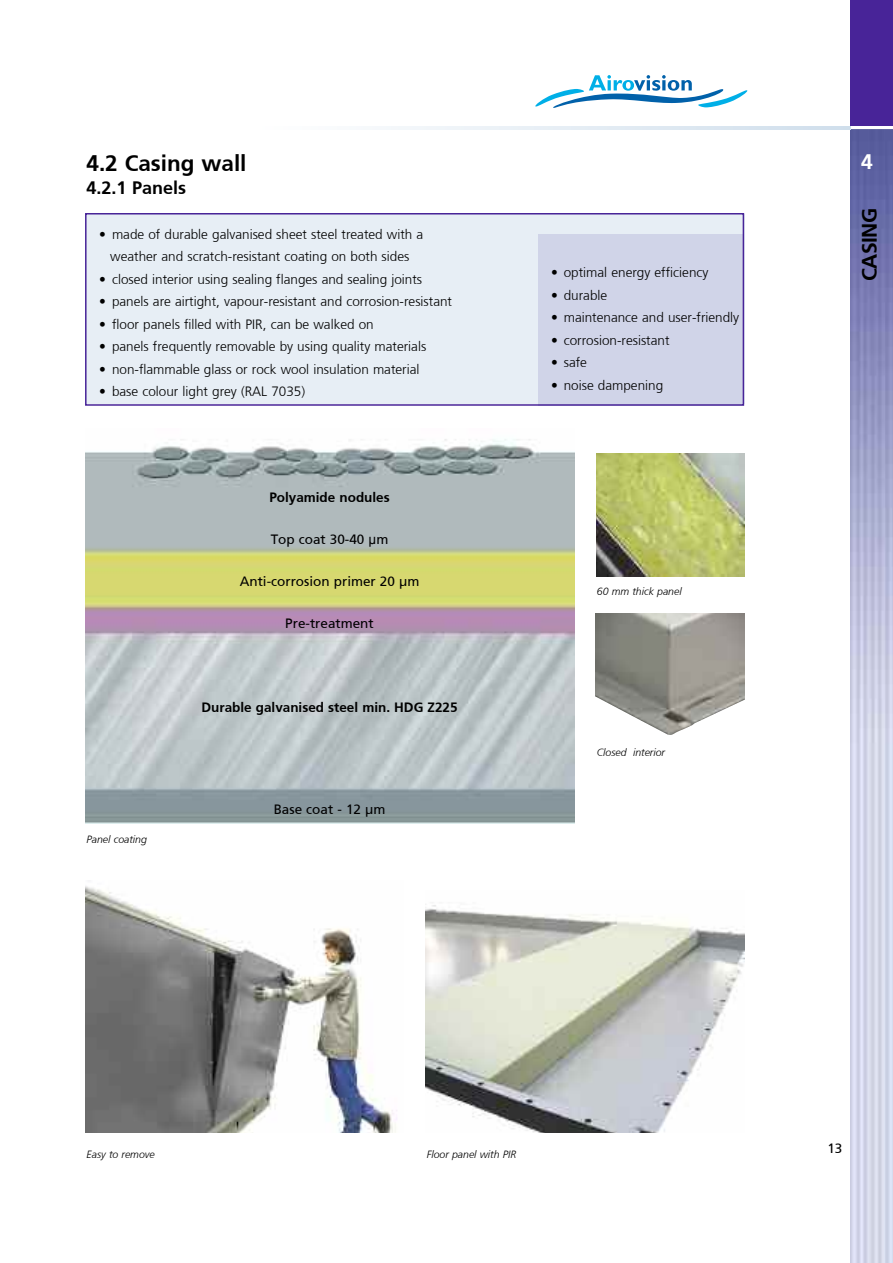
<style>
.page{position:relative;width:893px;height:1263px;background:#fff}
.page>*{position:absolute;margin:0;border:0;box-sizing:border-box;transform-origin:0 0}
.t1{font:700 22.5px "Frutiger";color:#000}
.t2{font:700 21px "Frutiger";letter-spacing:-.02em;color:#000}
.t3{font:700 21px "Frutiger";color:#fff}
.t4{font:700 18px "Frutiger";color:#000}
.t5{font:300 13.5px/22.5px "Frutiger";color:#000;text-align:center}
.t6{font:13.5px "Frutiger Roman";color:#000}
.t7{font:700 13.5px "Frutiger";color:#000}
.t8{font:italic 300 10.5px "Frutiger";color:#000}
.s1{font-family:"Arial"}
</style>
<div class="page">
<div style="left:850px;top:0;width:43px;height:126px;background:#482498"></div>
<img style="left:850px;top:129px;width:43px;height:1134px">
<svg style="left:535px;top:75px;width:213px;height:33px"></svg>
<svg style="left:386px;top:126px;width:464px;height:3px"></svg>
<img style="left:595px;top:613px;width:149px;height:122px">
<img style="left:596px;top:454px;width:148px;height:122px">
<img style="left:85px;top:439px;width:489px;height:384px">
<div style="left:85px;top:215px;width:659px;height:189px;background:#e7eef5"></div>
<div style="left:539px;top:234px;width:205px;height:172px;background:#d0d4e8"></div>
<div style="left:85px;top:213px;width:659px;height:193px;border:2px solid #482498"></div>
<img style="left:85px;top:886px;width:312px;height:247px">
<img style="left:425px;top:904px;width:319px;height:229px">
<h1 class="t1" style="left:87px;top:150px;width:162px">4.2 casing wall</h1>
<h3 class="t4" style="left:87px;top:177px;width:101px">4.2.1 Panels</h3>
<p class="t5" style="left:99px;top:223px;width:325px">• made of durable galvanised sheet steel treated with a weather and scratch-resistant coating on both sides</p>
<p class="t5" style="left:99px;top:268px;width:324px">• closed interior using sealing flanges and sealing joints</p>
<p class="t5" style="left:99px;top:290px;width:354px">• panels are airtight, vapour-resistant and corrosion-resistant</p>
<p class="t5" style="left:99px;top:313px;width:276px">• floor panels filled with PIR, can be walked on</p>
<p class="t5" style="left:99px;top:335px;width:328px">• panels frequently removable by using quality materials</p>
<p class="t5" style="left:99px;top:358px;width:322px">• non-flammable glass or rock wool insulation material</p>
<p class="t5" style="left:99px;top:380px;width:207px">• base colour light grey (RAL 7035)</p>
<p class="t7" style="left:269px;top:489px;width:122px">Polyamide nodules</p>
<p class="t6" style="left:271px;top:531px;width:119px">Top coat 30-40 <span class="s1">µ</span>m</p>
<p class="t6" style="left:240px;top:573px;width:181px">Anti-corrosion primer 20 µm</p>
<p class="t6" style="left:285px;top:615px;width:90px">Pre-treatment</p>
<p class="t7" style="left:201px;top:699px;width:258px">Durable galvanised steel min. hDg Z225</p>
<p class="t8" style="left:87px;top:833px;width:62px">Panel coating</p>
<p class="t6" style="left:274px;top:801px;width:113px">Base coat - 12 µm</p>
<p class="t5" style="left:551px;top:261px;width:159px">• optimal energy efficiency</p>
<p class="t5" style="left:551px;top:284px;width:58px">• durable</p>
<p class="t5" style="left:551px;top:306px;width:190px">• maintenance and user-friendly</p>
<p class="t5" style="left:551px;top:329px;width:120px">• corrosion-resistant</p>
<p class="t5" style="left:551px;top:351px;width:37px">• safe</p>
<p class="t5" style="left:551px;top:374px;width:114px">• noise dampening</p>
<p class="t8" style="left:597px;top:585px;width:86px">60 mm thick panel</p>
<p class="t8" style="left:597px;top:746px;width:70px">Closed interior</p>
<h2 class="t3" style="left:861px;top:150px;width:13px">4</h2>
<h2 class="t2" style="left:857px;top:281px;width:75px;rotate:-90deg">caSIng</h2>
<p class="t8" style="left:87px;top:1148px;width:70px">Easy to remove</p>
<p class="t8" style="left:427px;top:1148px;width:91px">Floor panel with PIR</p>
<p class="t6" style="left:827px;top:1140px;width:17px">13</p>
</div>
